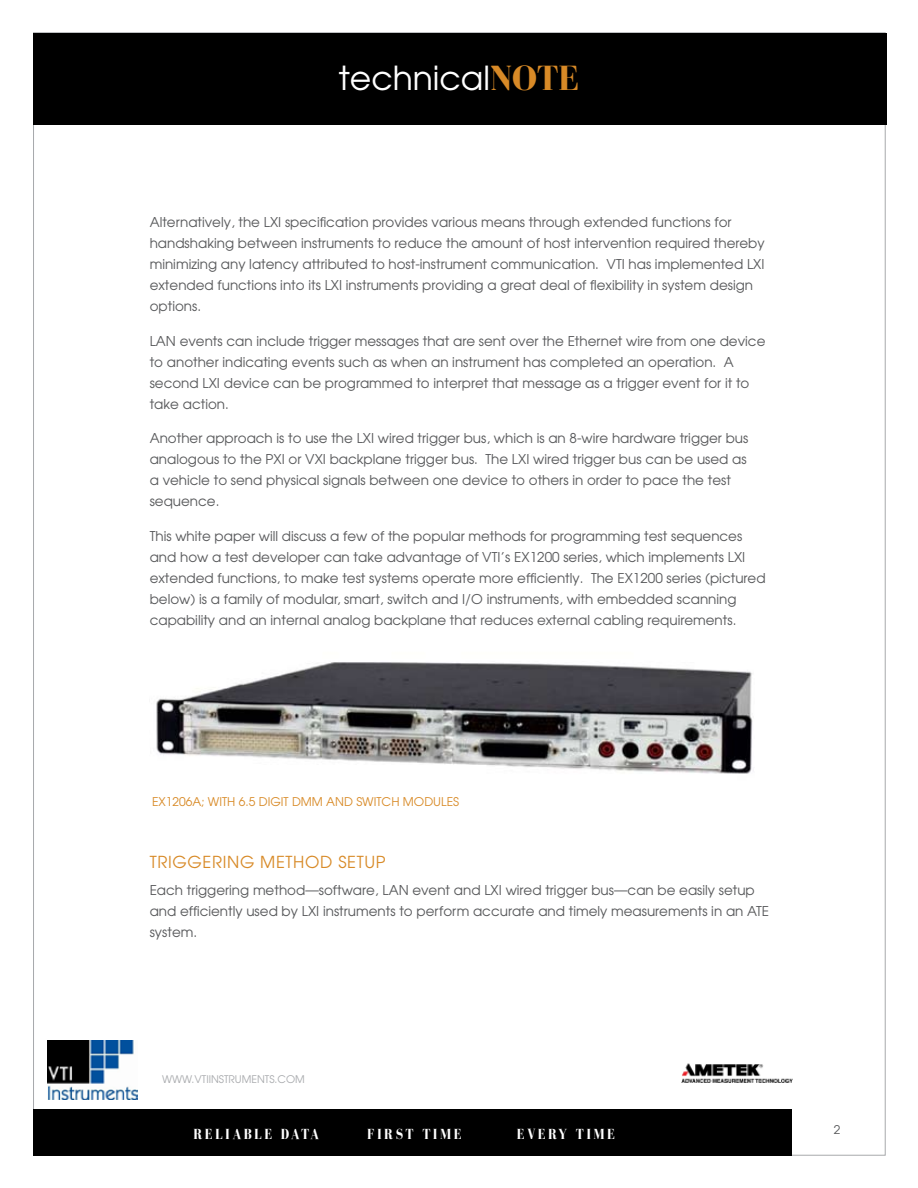
<style>
.page{position:relative;width:918px;height:1188px;background:#fff}
.page>*{position:absolute;margin:0;border:0;box-sizing:border-box;transform-origin:0 0}
.t1{font:33px "Avant Garde";color:#fff}
.t2{font:16.5px "Avant Garde";letter-spacing:.04em;color:#d88a27}
.t3{font:700 15px "Bodoni FLF";letter-spacing:.18em;color:#fff;scale:.9 1}
.t4{font:13.5px/21px "Avant Garde";color:#58595b}
.t5{font:12px "Avant Garde";color:#d88a27}
.t6{font:12px "Avant Garde";color:#58595b}
.t7{font:10.5px "Avant Garde";color:#a7a9ac}
.s1{font-family:"Bodoni FLF";font-weight:700;font-size:36px;color:#d88a27}
</style>
<div class="page">
<img style="left:47px;top:1040px;width:91px;height:59px">
<img style="left:682px;top:1063px;width:111px;height:20px">
<div style="left:33px;top:33px;width:853px;height:92px;background:#000"></div>
<div style="left:33px;top:1109px;width:758px;height:47px;background:#000"></div>
<img style="left:156px;top:662px;width:597px;height:112px">
<h1 class="t1" style="left:339px;top:58px;width:242px">technical<span class="s1">NOTE</span></h1>
<p class="t4" style="left:150px;top:211px;width:617px">Alternatively, the LXI specification provides various means through extended functions for handshaking between instruments to reduce the amount of host intervention required thereby minimizing any latency attributed to host-instrument communication. VTI has implemented LXI extended functions into its LXI instruments providing a great deal of flexibility in system design options.</p>
<p class="t4" style="left:150px;top:330px;width:617px">LAN events can include trigger messages that are sent over the Ethernet wire from one device to another indicating events such as when an instrument has completed an operation. A second LXI device can be programmed to interpret that message as a trigger event for it to take action.</p>
<p class="t4" style="left:150px;top:427px;width:600px">Another approach is to use the LXI wired trigger bus, which is an 8-wire hardware trigger bus analogous to the PXI or VXI backplane trigger bus. The LXI wired trigger bus can be used as a vehicle to send physical signals between one device to others in order to pace the test sequence.</p>
<p class="t4" style="left:150px;top:525px;width:617px">This white paper will discuss a few of the popular methods for programming test sequences and how a test developer can take advantage of VTI ’s EX1200 series, which implements LXI extended functions, to make test systems operate more efficiently. The EX1200 series (pictured below) is a family of modular, smart, switch and I/O instruments, with embedded scanning capability and an internal analog backplane that reduces external cabling requirements.</p>
<p class="t5" style="left:152px;top:794px;width:151px">EX1206A; with 6.5 Digit DMM</p>
<p class="t5" style="left:326px;top:794px;width:134px">and Switch Modules</p>
<p class="t2" style="left:150px;top:851px;width:236px">Triggering Method Setup</p>
<p class="t4" style="left:150px;top:880px;width:614px">Each triggering method—software, LAN event and LXI wired trigger bus—can be easily setup and efficiently used by LXI instruments to perform accurate and timely measurements in an ATE system.</p>
<p class="t7" style="left:162px;top:1072px;width:144px">www.vtiinstruments.com</p>
<p class="t3" style="left:193px;top:1126px;width:141px">RELIABLE DATA</p>
<p class="t3" style="left:367px;top:1126px;width:106px">FIRST TIME</p>
<p class="t3" style="left:517px;top:1126px;width:110px">EVERY TIME</p>
<p class="t6" style="left:834px;top:1122px;width:8px">2</p>
</div>
